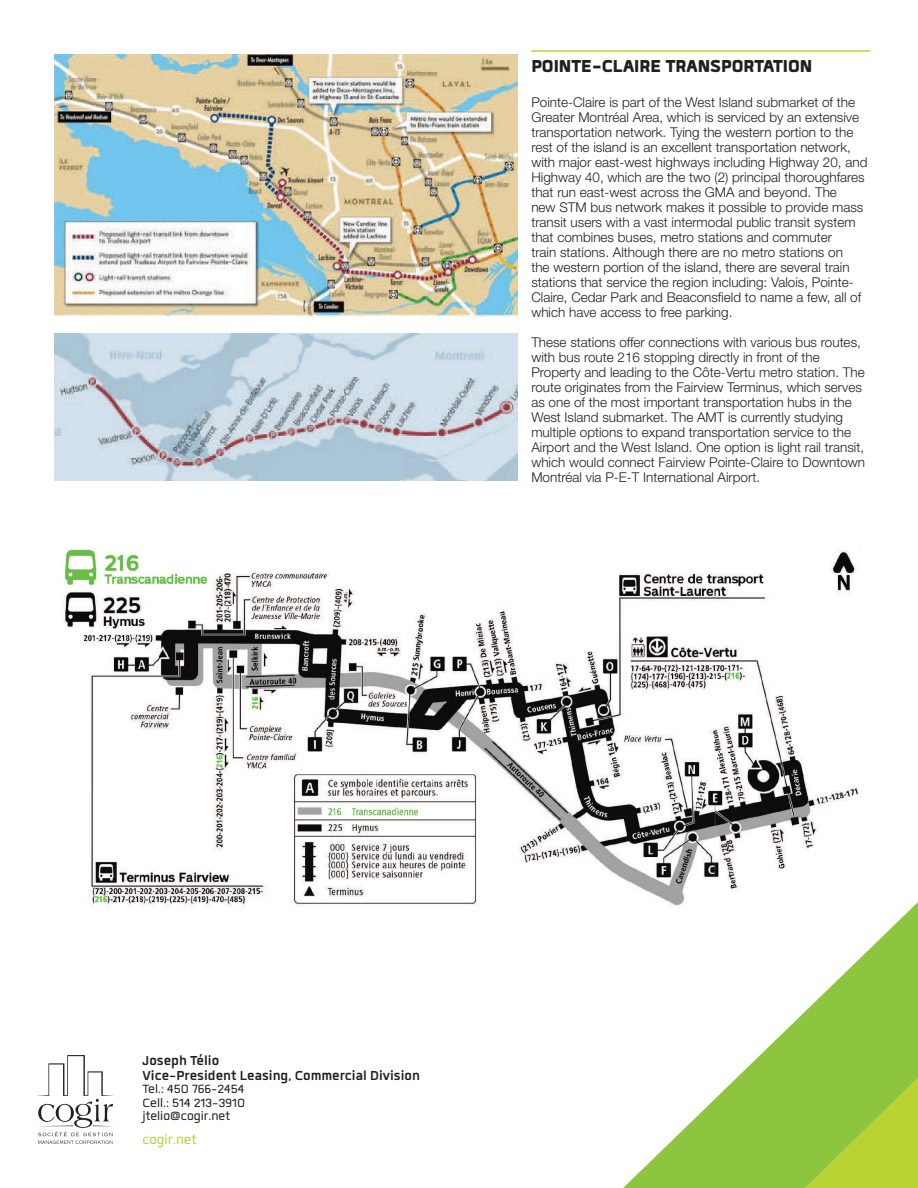
<style>
.page{position:relative;width:918px;height:1188px;background:#fff}
.page>*{position:absolute;margin:0;border:0;box-sizing:border-box;transform-origin:0 0}
.t1{font:900 24px "Quan";color:#231f20}
.t2{font:700 18px/15px "Quan";color:#231f20}
.t3{font:18px "Quan";color:#b6d443}
.t4{font:16.5px/13.5px "Quan";color:#231f20;text-align:justify}
.t5{font:300 13.5px/15px "Helvetica Neue";color:#231f20}
</style>
<div class="page">
<svg style="left:37px;top:1055px;width:77px;height:89px"></svg>
<svg style="left:623px;top:902px;width:295px;height:286px"></svg>
<hr style="left:531px;top:50px;width:339px;height:2px;background:#b9d432">
<img style="left:62px;top:545px;width:799px;height:363px">
<img style="left:54px;top:54px;width:463px;height:262px">
<img style="left:54px;top:334px;width:463px;height:147px">
<h1 class="t1" style="left:531px;top:54px;width:283px">POINTE-CLAIRE TRANSPORTATION</h1>
<p class="t5" style="left:531px;top:94px;width:338px">Pointe-Claire is part of the West Island submarket of the Greater Montréal Area, which is serviced by an extensive transportation network. Tying the western portion to the rest of the island is an excellent transportation network, with major east-west highways including Highway 20, and Highway 40, which are the two (2) principal thoroughfares that run east-west across the GMA and beyond. The<br>new STM bus network makes it possible to provide mass transit users with a vast intermodal public transit system that combines buses, metro stations and commuter<br>train stations. Although there are no metro stations on<br>the western portion of the island, there are several train stations that service the region including: Valois, Pointe-Claire, Cedar Park and Beaconsfield to name a few, all of which have access to free parking.</p>
<p class="t5" style="left:531px;top:334px;width:335px">These stations offer connections with various bus routes, with bus route 216 stopping directly in front of the Property and leading to the Côte-Vertu metro station. The route originates from the Fairview Terminus, which serves as one of the most important transportation hubs in the West Island submarket. The AMT is currently studying multiple options to expand transportation service to the Airport and the West Island. One option is light rail transit, which would connect Fairview Pointe-Claire to Downtown Montréal via P-E-T International Airport.</p>
<h2 class="t2" style="left:143px;top:1052px;width:279px">Joseph Télio<br>Vice-President Leasing, Commercial Division</h2>
<p class="t4" style="left:143px;top:1082px;width:104px">Tel.: 450 766-2454<br>Cell.: 514 213-3910 jtelio@cogir.net</p>
<h2 class="t3" style="left:143px;top:1131px;width:55px">cogir.net</h2>
</div>
